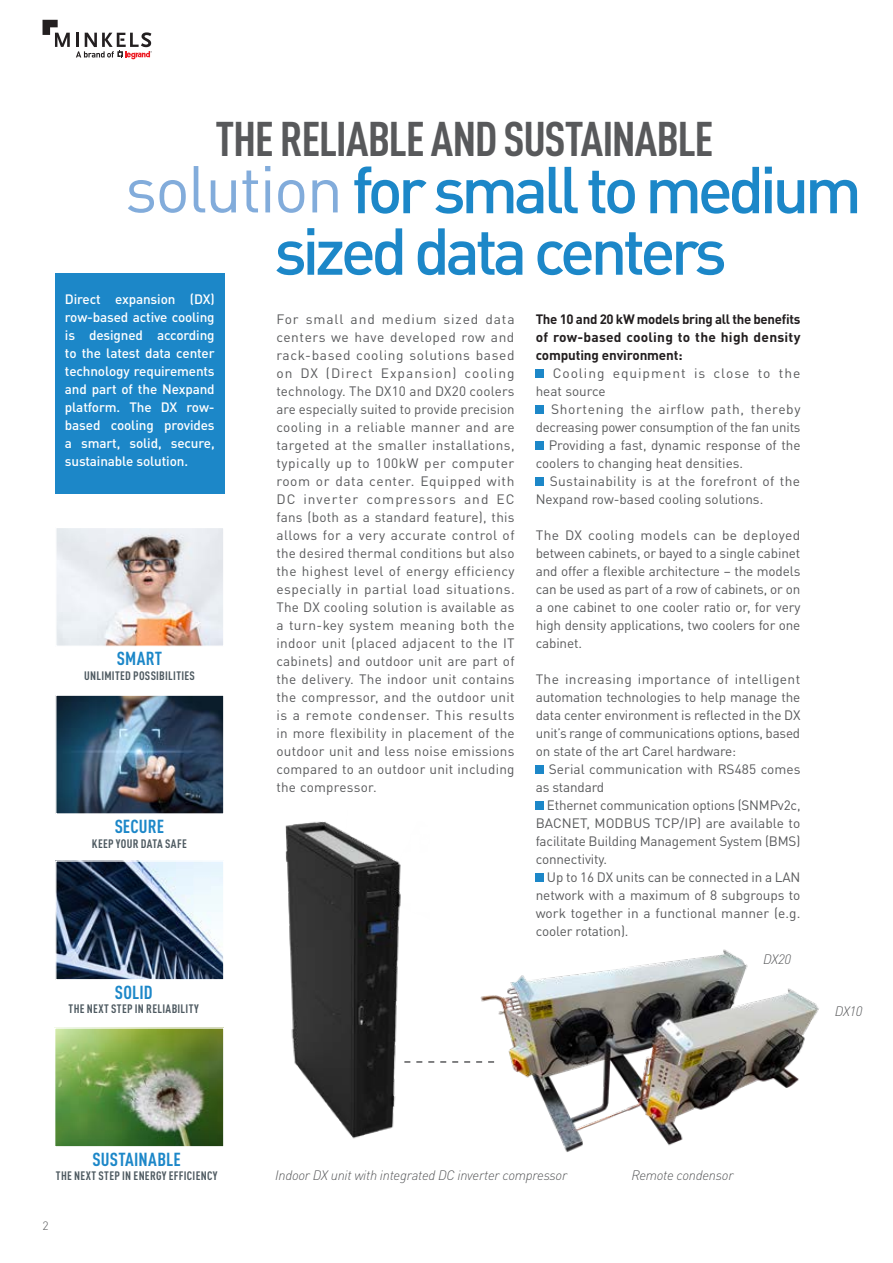
<style>
.page{position:relative;width:893px;height:1263px;background:#fff}
.page>*{position:absolute;margin:0;border:0;box-sizing:border-box;transform-origin:0 0}
.t1{font:500 65.1px/61.5px "DIN Pro";letter-spacing:-.07em;color:#1c87c8;text-align:center}
.t2{font:700 condensed 48px "DIN Pro";letter-spacing:-.025em;color:#58595b}
.t3{font:700 condensed 18.6px "DIN Pro";letter-spacing:.005em;color:#1c87c8}
.t4{font:13.5px/18px "DIN Pro";color:#58595b;text-align:justify}
.t5{font:500 13.5px/18px "DIN Pro";letter-spacing:-.01em;color:#fff;text-align:justify}
.t6{font:700 13.5px/18px "DIN Pro";letter-spacing:.015em;color:#231f20;text-align:justify}
.t7{font:italic 300 13.5px "DIN Pro";letter-spacing:-.02em;color:#58595b}
.t8{font:13.5px/18px "DIN Pro";letter-spacing:.07em;color:#58595b}
.t9{font:13.5px "DIN Pro";letter-spacing:.025em;color:#58595b}
.t10{font:13.5px "DIN Pro";letter-spacing:.045em;color:#58595b}
.t11{font:700 condensed 12.15px "DIN Pro";letter-spacing:.025em;color:#4e5a61}
.t12{font:300 12px "DIN Pro";color:#58595b}
.s1{font-weight:400;color:#82acdb}
</style>
<div class="page">
<svg style="left:43px;top:20px;width:27px;height:27px"></svg>
<svg style="left:76px;top:32px;width:76px;height:27px"></svg>
<svg style="left:429px;top:1061px;width:48px;height:2px"></svg>
<div style="left:536px;top:369px;width:8px;height:9px;background:#1c87c8"></div>
<div style="left:536px;top:405px;width:8px;height:9px;background:#1c87c8"></div>
<div style="left:536px;top:441px;width:8px;height:9px;background:#1c87c8"></div>
<div style="left:536px;top:477px;width:8px;height:9px;background:#1c87c8"></div>
<div style="left:536px;top:765px;width:8px;height:9px;background:#1c87c8"></div>
<div style="left:536px;top:801px;width:8px;height:9px;background:#1c87c8"></div>
<div style="left:536px;top:873px;width:8px;height:9px;background:#1c87c8"></div>
<div style="left:55px;top:273px;width:169px;height:220px;background:#1c87c8"></div>
<img style="left:57px;top:529px;width:165px;height:116px">
<div style="left:55px;top:527px;width:169px;height:120px;border:1px solid #fff"></div>
<img style="left:57px;top:862px;width:165px;height:116px">
<div style="left:55px;top:860px;width:169px;height:120px;border:1px solid #fff"></div>
<img style="left:57px;top:696px;width:165px;height:117px">
<div style="left:55px;top:694px;width:169px;height:121px;border:1px solid #fff"></div>
<img style="left:56px;top:1029px;width:166px;height:116px">
<div style="left:54px;top:1027px;width:170px;height:120px;border:1px solid #fff"></div>
<img style="left:477px;top:949px;width:342px;height:203px">
<img style="left:285px;top:821px;width:144px;height:318px">
<h2 class="t2" style="left:216px;top:102px;width:499px">THE RELIABLE AND SUSTAINABLE</h2>
<h1 class="t1" style="left:125px;top:152px;width:738px"><span class="s1">solution</span> for small to medium sized data centers</h1>
<p class="t5" style="left:65px;top:288px;width:151px">Direct expansion (DX) row-based active cooling is designed according to the latest data center technology requirements and part of the Nexpand platform. The DX row&shy;based cooling provides a smart, solid, secure, sustainable solution.</p>
<h3 class="t3" style="left:117px;top:645px;width:47px">SMART</h3>
<p class="t11" style="left:84px;top:666px;width:112px">UNLIMITED POSSIBILITIES</p>
<h3 class="t3" style="left:115px;top:812px;width:51px">SECURE</h3>
<p class="t11" style="left:92px;top:834px;width:96px">KEEP YOUR DATA SAFE</p>
<h3 class="t3" style="left:115px;top:978px;width:39px">SOLID</h3>
<p class="t11" style="left:69px;top:1000px;width:132px">THE NEXT STEP IN RELIABILITY</p>
<p class="t4" style="left:276px;top:309px;width:240px">For small and medium sized data centers we have developed row and rack-based cooling solutions based on DX (Direct Expansion) cooling technology. The DX10 and DX20 coolers are especially suited to provide precision cooling in a reliable manner and are targeted at the smaller installations, typically up to 100kW per computer room or data center. Equipped with DC inverter compressors and EC fans (both as a standard feature), this allows for a very accurate control of the desired thermal conditions but also the highest level of energy efficiency especially in partial load situations.<br>The DX cooling solution is available as a turn-key system meaning both the indoor unit (placed adjacent to the IT cabinets) and outdoor unit are part of the delivery. The indoor unit contains the compressor, and the outdoor unit is a remote condenser. This results in more flexibility in placement of the outdoor unit and less noise emissions compared to an outdoor unit including the compressor.</p>
<p class="t6" style="left:536px;top:309px;width:266px">The 10 and 20 kW models bring all the benefits of row-based cooling to the high density computing environment:</p>
<p class="t8" style="left:536px;top:363px;width:266px;text-indent:17px">Cooling equipment is close to the heat source</p>
<p class="t10" style="left:551px;top:399px;width:251px">Shortening the airflow path, thereby</p>
<p class="t4" style="left:536px;top:417px;width:266px">decreasing power consumption of the fan units</p>
<p class="t4" style="left:549px;top:435px;width:253px">Providing a fast, dynamic response of the</p>
<p class="t4" style="left:536px;top:453px;width:209px">coolers to changing heat densities.</p>
<p class="t9" style="left:550px;top:471px;width:252px">Sustainability is at the forefront of the</p>
<p class="t4" style="left:536px;top:489px;width:229px">Nexpand row-based cooling solutions.</p>
<p class="t4" style="left:536px;top:525px;width:266px">The DX cooling models can be deployed between cabinets, or bayed to a single cabinet and offer a flexible architecture – the models can be used as part of a row of cabinets, or on a one cabinet to one cooler ratio or, for very high density applications, two coolers for one cabinet.</p>
<p class="t4" style="left:536px;top:669px;width:266px">The increasing importance of intelligent automation technologies to help manage the data center environment is reflected in the DX unit’s range of communications options, based on state of the art Carel hardware:</p>
<p class="t4" style="left:536px;top:759px;width:266px;text-indent:13px">Serial communication with RS485 comes as standard</p>
<p class="t4" style="left:536px;top:795px;width:266px;text-indent:11px">Ethernet communication options (SNMPv2c, BACNET, MODBUS TCP/IP) are available to facilitate Building Management System (BMS) connectivity.</p>
<p class="t4" style="left:536px;top:867px;width:266px;text-indent:11px">Up to 16 DX units can be connected in a LAN network with a maximum of 8 subgroups to work together in a functional manner (e.g. cooler rotation).</p>
<p class="t7" style="left:763px;top:949px;width:29px">DX20</p>
<p class="t7" style="left:835px;top:1001px;width:29px">DX10</p>
<h3 class="t3" style="left:93px;top:1145px;width:90px">SUSTAINABLE</h3>
<p class="t11" style="left:56px;top:1167px;width:163px">THE NEXT STEP IN ENERGY EFFICIENCY</p>
<p class="t7" style="left:275px;top:1165px;width:294px">Indoor DX unit with integrated DC inverter compressor</p>
<p class="t7" style="left:631px;top:1165px;width:104px">Remote condensor</p>
<p class="t12" style="left:43px;top:1216px;width:8px">2</p>
</div>
